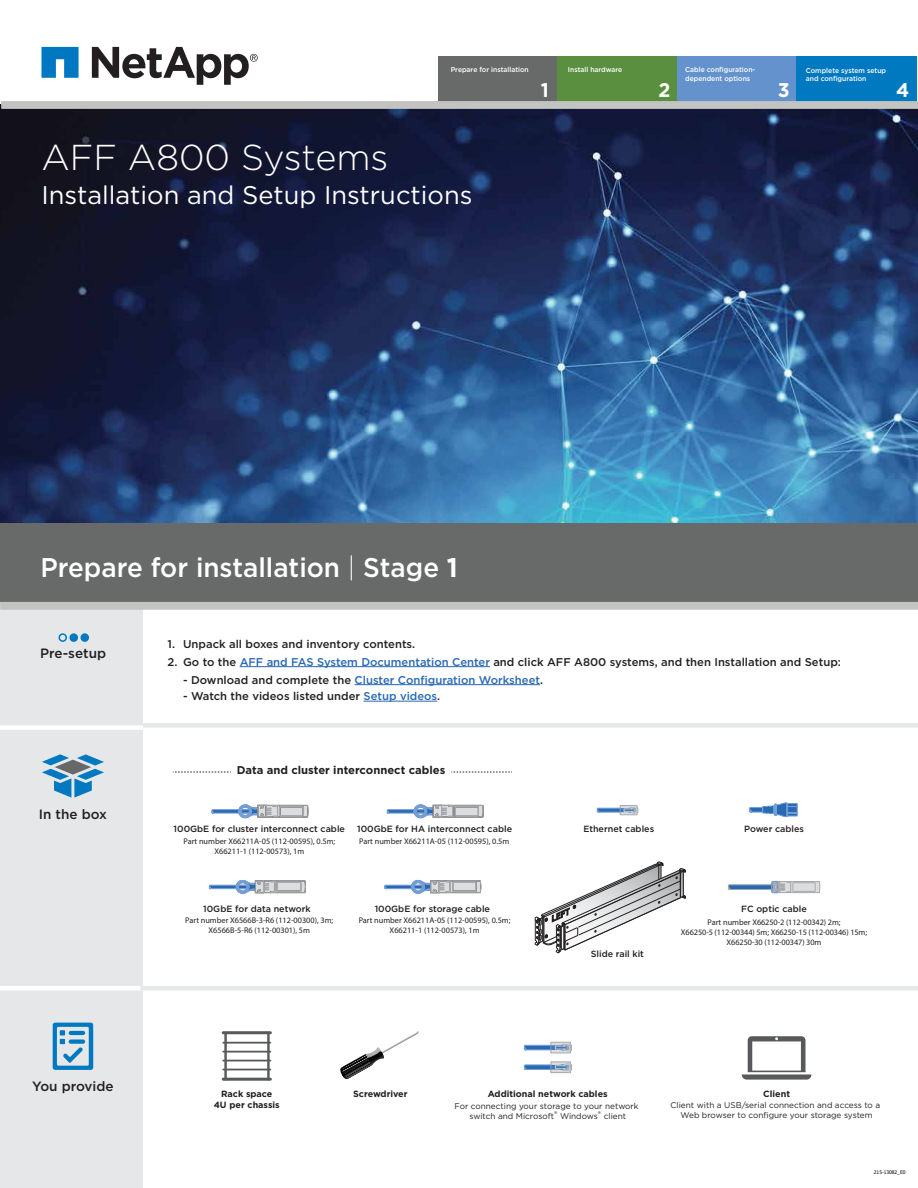
<style>
.page{position:relative;width:918px;height:1188px;background:#fff}
.page>*{position:absolute;margin:0;border:0;box-sizing:border-box;transform-origin:0 0}
.t1{font:300 36px "Gotham";color:#fff}
.t2{font:500 27px "Gotham";color:#fff}
.t3{font:25.5px "Gotham";color:#fff}
.t4{font:700 19.8px "Gotham";color:#fff}
.t5{font:500 13.5px "Gotham";color:#231f20}
.t6{font:500 11.25px "Gotham";color:#231f20}
.t7{font:500 11.25px "Gotham";color:#2968b3}
.t8{font:700 11.25px "Gotham";color:#231f20}
.t9{font:500 9px "Gotham";color:#231f20}
.t10{font:700 9px/11.9px "Gotham";color:#231f20;text-align:center}
.t11{font:8.25px/9.9px "Myriad Pro";color:#231f20;text-align:center}
.t12{font:8.25px/9.9px "Gotham";color:#231f20;text-align:center}
.t13{font:500 7.05px/8.5px "Gotham";color:#fff}
.t14{font:4.95px "Tahoma";color:#010101}
.s1{font-weight:300}
.s2{font-weight:700}
.s3{color:#2968b3}
.s4{color:#231f20}
</style>
<div class="page">
<div style="left:438px;top:56px;width:120px;height:46px;background:#686969"></div>
<div style="left:558px;top:56px;width:119px;height:46px;background:#5a8f3f"></div>
<div style="left:677px;top:56px;width:119px;height:46px;background:#6492cd"></div>
<div style="left:796px;top:56px;width:120px;height:46px;background:#0079c1"></div>
<div style="left:0;top:600px;width:143px;height:588px;background:#e6e7e8"></div>
<svg style="left:53px;top:1023px;width:40px;height:47px"></svg>
<svg style="left:42px;top:754px;width:62px;height:44px"></svg>
<div style="left:0;top:725px;width:918px;height:5px;background:#fff"></div>
<div style="left:59px;top:633px;width:8px;height:9px;border:2px solid #0079c1;border-radius:50%"></div>
<div style="left:70px;top:634px;width:7px;height:7px;background:#0079c1;border-radius:50%"></div>
<div style="left:70px;top:633px;width:8px;height:9px;border:2px solid #0079c1;border-radius:50%"></div>
<div style="left:81px;top:634px;width:7px;height:7px;background:#0079c1;border-radius:50%"></div>
<div style="left:81px;top:633px;width:8px;height:9px;border:2px solid #0079c1;border-radius:50%"></div>
<div style="left:143px;top:723px;width:775px;height:5px;background:#e6e7e8"></div>
<svg style="left:340px;top:1031px;width:79px;height:49px"></svg>
<svg style="left:742px;top:1036px;width:69px;height:44px"></svg>
<hr style="left:224px;top:1033px;width:3px;height:47px;background:#58595b">
<hr style="left:267px;top:1033px;width:3px;height:47px;background:#58595b">
<hr style="left:223px;top:1031px;width:47px;height:3px;background:#58595b">
<hr style="left:223px;top:1042px;width:47px;height:2px;background:#58595b">
<hr style="left:223px;top:1051px;width:47px;height:2px;background:#58595b">
<hr style="left:223px;top:1060px;width:47px;height:1px;background:#58595b">
<hr style="left:223px;top:1069px;width:47px;height:1px;background:#58595b">
<hr style="left:223px;top:1078px;width:47px;height:3px;background:#58595b">
<hr style="left:0;top:986px;width:143px;height:4px;background:#fff">
<hr style="left:141px;top:986px;width:777px;height:4px;background:#e6e7e8">
<svg style="left:173px;top:772px;width:58px;height:1px"></svg>
<svg style="left:451px;top:772px;width:61px;height:1px"></svg>
<svg style="left:524px;top:1062px;width:47px;height:11px"></svg>
<svg style="left:524px;top:1042px;width:47px;height:11px"></svg>
<svg style="left:597px;top:806px;width:41px;height:9px"></svg>
<svg style="left:749px;top:803px;width:48px;height:14px"></svg>
<hr style="left:240px;top:666px;width:250px;height:1px;background:#2968b3">
<hr style="left:355px;top:684px;width:185px;height:1px;background:#2968b3">
<hr style="left:363px;top:701px;width:74px;height:1px;background:#2968b3">
<svg style="left:212px;top:804px;width:96px;height:14px"></svg>
<svg style="left:387px;top:804px;width:96px;height:14px"></svg>
<svg style="left:209px;top:879px;width:97px;height:15px"></svg>
<svg style="left:385px;top:879px;width:96px;height:15px"></svg>
<svg style="left:728px;top:880px;width:92px;height:14px"></svg>
<svg style="left:534px;top:861px;width:152px;height:93px"></svg>
<img style="left:0;top:105px;width:918px;height:418px">
<svg style="left:42px;top:47px;width:37px;height:31px"></svg>
<svg style="left:92px;top:47px;width:166px;height:38px"></svg>
<svg style="left:1px;top:101px;width:917px;height:8px;background:#c0c0c0"></svg>
<div style="left:0;top:523px;width:918px;height:79px;background:#686969"></div>
<svg style="left:0;top:602px;width:918px;height:8px;background:#c4c4c3"></svg>
<p class="t13" style="left:451px;top:65px;width:80px">Prepare for installation</p>
<p class="t13" style="left:568px;top:65px;width:56px">Install hardware</p>
<p class="t13" style="left:685px;top:65px;width:72px">Cable configuration&shy;dependent options</p>
<p class="t13" style="left:806px;top:66px;width:82px">Complete system setup and configuration</p>
<h3 class="t4" style="left:541px;top:77px;width:10px">1</h3>
<h3 class="t4" style="left:658px;top:77px;width:13px">2</h3>
<h3 class="t4" style="left:778px;top:77px;width:13px">3</h3>
<h3 class="t4" style="left:896px;top:77px;width:15px">4</h3>
<h1 class="t1" style="left:42px;top:135px;width:348px">AFF A800 Systems</h1>
<h3 class="t3" style="left:42px;top:179px;width:432px">Installation and Setup Instructions</h3>
<h2 class="t2" style="left:40px;top:550px;width:419px">Prepare for installation <span class="s1">|</span> Stage <span class="s2">1</span></h2>
<h3 class="t5" style="left:40px;top:644px;width:67px">Pre-setup</h3>
<h3 class="t5" style="left:39px;top:805px;width:70px">In the box</h3>
<h3 class="t5" style="left:32px;top:1077px;width:83px">You provide</h3>
<h3 class="t6" style="left:168px;top:636px;width:249px">1. Unpack all boxes and inventory contents.</h3>
<h3 class="t6" style="left:168px;top:654px;width:675px">2. Go to the <span class="s3">AFF and FAS System Documentation Center</span> and click AFF A800 systems, and then Installation and Setup:</h3>
<h3 class="t7" style="left:183px;top:672px;width:362px"><span class="s4">- Download and complete the</span> Cluster Configuration Worksheet<span class="s4">.</span></h3>
<h3 class="t6" style="left:183px;top:689px;width:259px">- Watch the videos listed under <span class="s3">Setup videos</span>.</h3>
<h3 class="t8" style="left:237px;top:763px;width:210px">Data and cluster interconnect cables</h3>
<p class="t9" style="left:174px;top:823px;width:173px">100GbE for cluster interconnect cable</p>
<p class="t11" style="left:184px;top:836px;width:153px">Part number X66211A-05 (112-00595), 0.5m;<br>X66211-1 (112-00573), 1m</p>
<p class="t9" style="left:357px;top:823px;width:156px">100GbE for HA interconnect cable</p>
<p class="t11" style="left:359px;top:836px;width:152px">Part number X66211A-05 (112-00595), 0.5m</p>
<p class="t9" style="left:583px;top:823px;width:72px">Ethernet cables</p>
<p class="t9" style="left:744px;top:823px;width:62px">Power cables</p>
<p class="t9" style="left:203px;top:903px;width:109px">10GbE for data network</p>
<p class="t11" style="left:185px;top:915px;width:150px">Part number X6566B-3-R6 (112-00300), 3m;<br>X6566B-5-R6 (112-00301), 5m</p>
<p class="t9" style="left:375px;top:903px;width:117px">100GbE for storage cable</p>
<p class="t11" style="left:359px;top:915px;width:153px">Part number X66211A-05 (112-00595), 0.5m;<br>X66211-1 (112-00573), 1m</p>
<p class="t9" style="left:741px;top:903px;width:67px">FC optic cable</p>
<p class="t11" style="left:681px;top:917px;width:188px">Part number X66250-2 (112-00342) 2m;<br>X66250-5 (112-00344) 5m; X66250-15 (112-00346) 15m;<br>X66250-30 (112-00347) 30m</p>
<p class="t9" style="left:591px;top:948px;width:55px">Slide rail kit</p>
<p class="t10" style="left:214px;top:1087px;width:68px">Rack space<br>4U per chassis</p>
<p class="t10" style="left:353px;top:1087px;width:56px">Screwdriver</p>
<p class="t10" style="left:763px;top:1087px;width:28px">Client</p>
<p class="t12" style="left:671px;top:1100px;width:211px">Client with a USB/serial connection and access to a<br>Web browser to configure your storage system</p>
<p class="t10" style="left:488px;top:1087px;width:121px">Additional network cables</p>
<p class="t12" style="left:454px;top:1101px;width:186px">For connecting your storage to your network switch and Microsoft® Windows® client</p>
<p class="t14" style="left:874px;top:1169px;width:33px">215-13082_E0</p>
</div>
